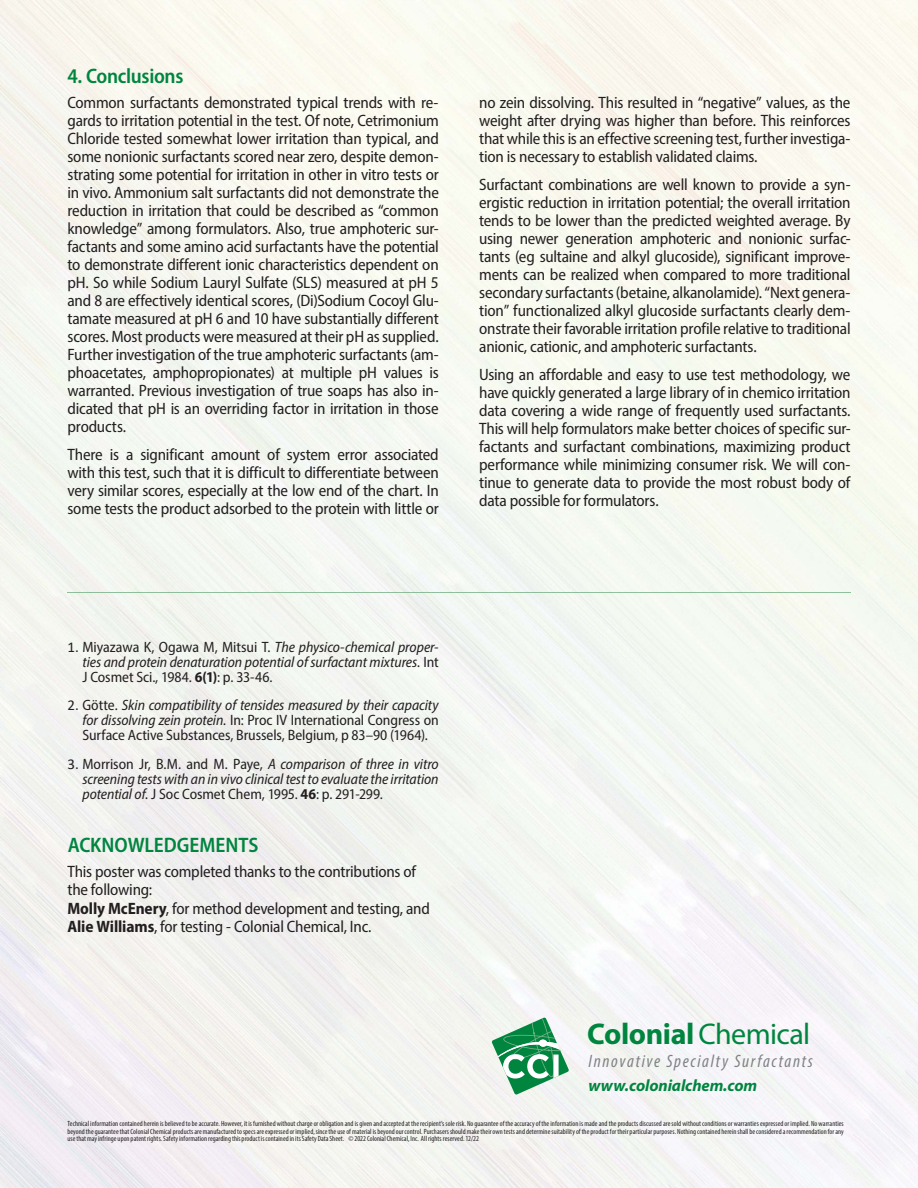
<style>
.page{position:relative;width:918px;height:1188px;background:#fff}
.page>*{position:absolute;margin:0;border:0;box-sizing:border-box;transform-origin:0 0}
.t1{font:700 30px "Myriad Pro";letter-spacing:-.015em;color:#00853f}
.t2{font:600 semi-condensed 21px "Myriad Pro";letter-spacing:-.01em;color:#00853f}
.t3{font:italic condensed 18px "Myriad Pro";letter-spacing:.09em;color:#808285}
.t4{font:semi-condensed 16.5px/18px "Myriad Pro";letter-spacing:-.01em;color:#231f20;text-align:justify}
.t5{font:italic 700 16.5px "Myriad Pro";letter-spacing:-.005em;color:#00853f}
.t6{font:italic semi-condensed 15px/15px "Myriad Pro";letter-spacing:-.005em;color:#231f20;text-align:justify}
.t7{font:semi-condensed 15px/15px "Myriad Pro";letter-spacing:-.005em;color:#231f20;text-align:justify}
.t8{font:condensed 7.5px/7.5px "Myriad Pro";letter-spacing:.005em;color:#231f20;text-align:justify}
.s1{font-family:"Calibri";font-style:normal;font-stretch:normal}
.s2{font-style:normal}
.s3{font-weight:700;font-style:normal}
.s4{font-family:"Calibri";font-stretch:normal}
.s5{font-style:italic}
.s6{font-weight:700}
.s7{font-weight:400}
</style>
<div class="page">
<svg style="left:492px;top:1017px;width:77px;height:78px"></svg>
<p class="t2" style="left:68px;top:68px;width:117px">4. Conclusions</p>
<p class="t4" style="left:68px;top:95px;width:373px">Common surfactants demonstrated typical trends with re&shy;gards to irritation potential in the test. Of note, Cetrimonium Chloride tested somewhat lower irritation than typical, and some nonionic surfactants scored near zero, despite demon&shy;strating some potential for irritation in other in vitro tests or in vivo. Ammonium salt surfactants did not demonstrate the reduction in irritation that could be described as “common knowledge” among formulators. Also, true amphoteric sur&shy;factants and some amino acid surfactants have the potential to demonstrate different ionic characteristics dependent on pH. So while Sodium Lauryl Sulfate (SLS) measured at pH 5 and 8 are effectively identical scores, (Di)Sodium Cocoyl Glu&shy;tamate measured at pH 6 and 10 have substantially different scores. Most products were measured at their pH as supplied.<br>Further investigation of the true amphoteric surfactants (am&shy;phoacetates, amphopropionates) at multiple pH values is warranted. Previous investigation of true soaps has also in&shy;dicated that pH is an overriding factor in irritation in those products.</p>
<p class="t4" style="left:68px;top:447px;width:373px">There is a significant amount of system error associated with this test, such that it is difficult to differentiate between very similar scores, especially at the low end of the chart. In some tests the product adsorbed to the protein with little or</p>
<p class="t4" style="left:479px;top:95px;width:373px">no zein dissolving. This resulted in “negative” values, as the weight after drying was higher than before. This reinforces that while this is an effective screening test, further investiga&shy;tion is necessary to establish validated claims.</p>
<p class="t4" style="left:479px;top:177px;width:373px">Surfactant combinations are well known to provide a syn&shy;ergistic reduction in irritation potential; the overall irritation tends to be lower than the predicted weighted average. By using newer generation amphoteric and nonionic surfac&shy;tants (eg sultaine and alkyl glucoside), significant improve&shy;ments can be realized when compared to more traditional secondary surfactants (betaine, alkanolamide). “Next genera&shy;tion” functionalized alkyl glucoside surfactants clearly dem&shy;onstrate their favorable irritation profile relative to traditional anionic, cationic, and amphoteric surfactants.</p>
<p class="t4" style="left:479px;top:368px;width:373px">Using an affordable and easy to use test methodology, we have quickly generated a large library of in chemico irritation data covering a wide range of frequently used surfactants.<br>This will help formulators make better choices of specific sur&shy;factants and surfactant combinations, maximizing product performance while minimizing consumer risk. We will con&shy;tinue to generate data to provide the most robust body of data possible for formulators.</p>
<p class="t6" style="left:83px;top:641px;width:358px;text-indent:-15px"><span class="s1">1.</span> <span class="s2">Miyazawa K, Ogawa M, Mitsui T.</span> The physico-chemical proper&shy;ties and protein denaturation potential of surfactant mixtures. <span class="s2">Int J Cosmet Sci., 1984.</span> <span class="s3">6(1)</span><span class="s2">: p. 33-46.</span></p>
<p class="t7" style="left:83px;top:699px;width:358px;text-indent:-15px"><span class="s4">2.</span> Götte. <span class="s5">Skin compatibility of tensides measured by their capacity for dissolving zein protein.</span> In: Proc IV International Congress on Surface Active Substances, Brussels, Belgium, p 83–90 (1964).</p>
<p class="t6" style="left:83px;top:758px;width:358px;text-indent:-15px"><span class="s1">3.</span> <span class="s2">Morrison Jr, B.M. and M. Paye,</span> A comparison of three in vitro screening tests with an in vivo clinical test to evaluate the irritation potential of. <span class="s2">J Soc Cosmet Chem, 1995.</span> <span class="s3">46</span><span class="s2">: p. 291-299.</span></p>
<p class="t2" style="left:68px;top:837px;width:192px">ACKNOWLEDGEMENTS</p>
<p class="t4" style="left:68px;top:863px;width:364px;line-height:18.5px;text-align:left">This poster was completed thanks to the contributions of the following:<br><span class="s6">Molly McEnery</span>, for method development and testing, and <span class="s6">Alie Williams</span>, for testing - Colonial Chemical, Inc.</p>
<h1 class="t1" style="left:587px;top:1023px;width:225px">Colonial <span class="s7">Chemical</span></h1>
<p class="t3" style="left:589px;top:1055px;width:226px">Innovative Specialty Surfactants</p>
<p class="t5" style="left:589px;top:1079px;width:170px">www.colonialchem.com</p>
<p class="t8" style="left:68px;top:1121px;width:778px">Technical information contained herein is believed to be accurate. However, it is furnished without charge or obligation and is given and accepted at the recipient’s sole risk. No guarantee of the accuracy of the information is made and the products discussed are sold without conditions or warranties expressed or implied. No warranties beyond the guarantee that Colonial Chemical products are manufactured to specs are expressed or implied, since the use of material is beyond our control. Purchasers should make their own tests and determine suitability of the product for their particular purposes. Nothing contained herein shall be considered a recommendation for any use that may infringe upon patent rights. Safety information regarding this product is contained in its Safety Data Sheet. © 2022 Colonial Chemical, Inc. All rights reserved. 12/22</p>
</div>
